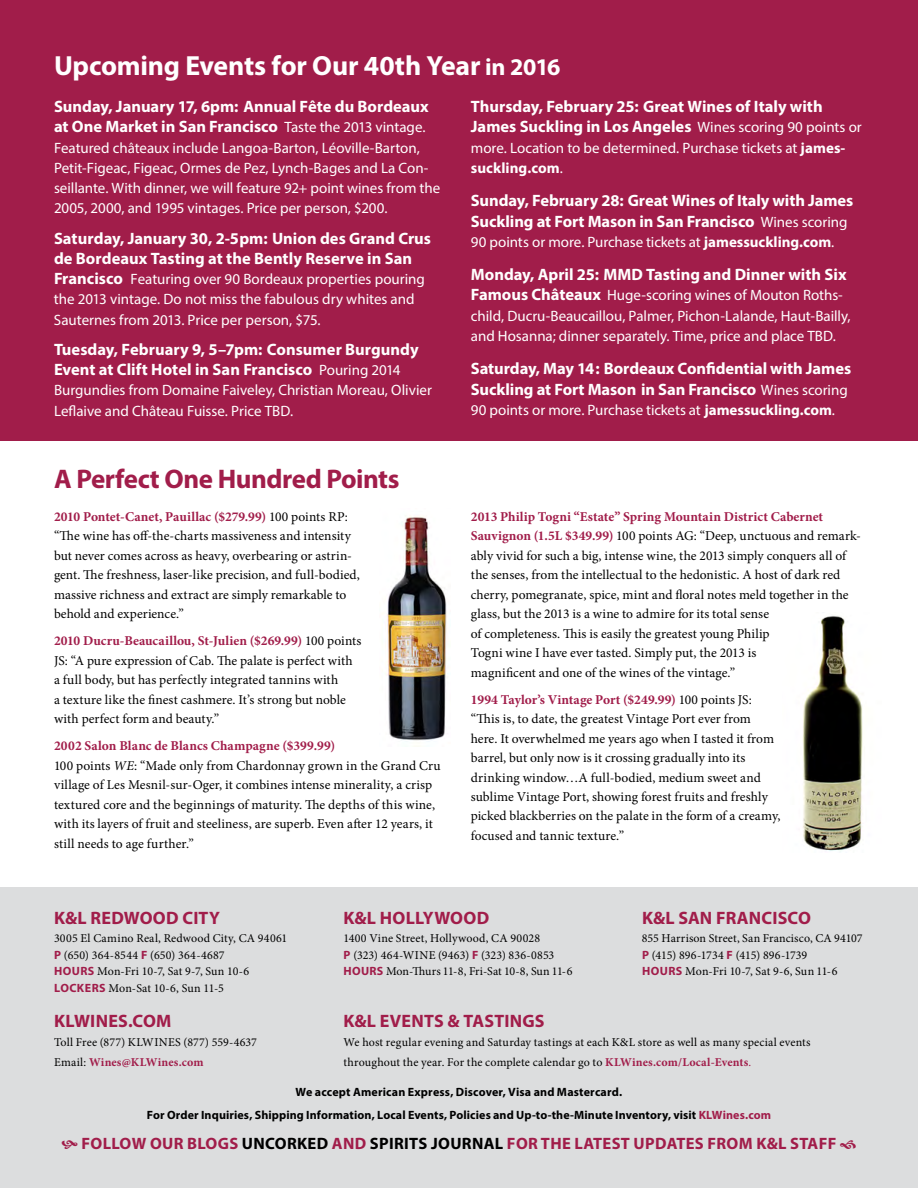
<style>
.page{position:relative;width:918px;height:1188px;background:#fff}
.page>*{position:absolute;margin:0;border:0;box-sizing:border-box;transform-origin:0 0}
.t1{font:700 27.75px "Myriad Pro";letter-spacing:-.01em;color:#fff}
.t2{font:700 27px "Myriad Pro";letter-spacing:-.02em;color:#a11d4a}
.t3{font:700 18px "Myriad Pro";letter-spacing:.01em;color:#a11d4a}
.t4{font:700 16.5px/20.2px "Myriad Pro";color:#fff}
.t5{font:700 16.5px "Myriad Pro";letter-spacing:.02em;color:#a11d4a}
.t6{font:15px/20.2px "Myriad Pro";color:#fff}
.t7{font:13.5px/19.5px "Minion Pro";letter-spacing:.005em;color:#000}
.t8{font:12px/16.5px "Minion Pro";letter-spacing:.01em;color:#000}
.t9{font:700 12px "Myriad Pro";letter-spacing:.01em;color:#000}
.s1{font-size:24px}
.s2{font-weight:400;font-size:15px}
.s3{font-weight:700;font-size:16.5px}
.s4{font-weight:700}
.s5{font-weight:700;color:#a11d4a}
.s6{font-style:italic}
.s7{font-family:"Myriad Pro";font-weight:700;color:#a11d4a}
.s8{color:#a11d4a}
.s9{color:#000}
</style>
<div class="page">
<div style="left:0;top:0;width:918px;height:441px;background:#a11d4a"></div>
<img style="left:387px;top:516px;width:60px;height:231px">
<img style="left:802px;top:615px;width:61px;height:237px">
<div style="left:0;top:888px;width:918px;height:300px;background:#dcddde"></div>
<h1 class="t1" style="left:54px;top:47px;width:508px">Upcoming Events for Our 40th Year <span class="s1">in 2016</span></h1>
<p class="t4" style="left:54px;top:96px;width:376px">Sunday, January 17, 6pm: Annual Fête du Bordeaux at One Market in San Francisco <span class="s2">Taste the 2013 vintage.</span></p>
<p class="t6" style="left:54px;top:137px;width:388px">Featured châteaux include Langoa-Barton, Léoville-Barton, Petit-Figeac, Figeac, Ormes de Pez, Lynch-Bages and La Con&shy;seillante. With dinner, we will feature 92+ point wines from the 2005, 2000, and 1995 vintages. Price per person, $200.</p>
<p class="t4" style="left:54px;top:227px;width:379px">Saturday, January 30, 2-5pm: Union des Grand Crus de Bordeaux Tasting at the Bently Reserve in San</p>
<p class="t6" style="left:54px;top:269px;width:373px"><span class="s3">Francisco</span> Featuring over 90 Bordeaux properties pouring the 2013 vintage. Do not miss the fabulous dry whites and<br>Sauternes from 2013. Price per person, $75.</p>
<p class="t4" style="left:54px;top:339px;width:366px">Tuesday, February 9, 5–7pm: Consumer Burgundy<br>Event at Clift Hotel in San Francisco <span class="s2">Pouring 2014</span></p>
<p class="t6" style="left:54px;top:380px;width:380px">Burgundies from Domaine Faiveley, Christian Moreau, Olivier<br>Leflaive and Château Fuisse. Price TBD.</p>
<p class="t4" style="left:471px;top:96px;width:392px">Thursday, February 25: Great Wines of Italy with<br>James Suckling in Los Angeles <span class="s2">Wines scoring 90 points or</span></p>
<p class="t6" style="left:471px;top:137px;width:376px">more. Location to be determined. Purchase tickets at <span class="s4">james&shy;suckling.com</span>.</p>
<p class="t4" style="left:471px;top:190px;width:384px">Sunday, February 28: Great Wines of Italy with James<br>Suckling at Fort Mason in San Francisco <span class="s2">Wines scoring</span></p>
<p class="t6" style="left:471px;top:231px;width:365px">90 points or more. Purchase tickets at <span class="s4">jamessuckling.com</span>.</p>
<p class="t4" style="left:471px;top:264px;width:377px">Monday, April 25: MMD Tasting and Dinner with Six</p>
<p class="t6" style="left:471px;top:285px;width:381px"><span class="s3">Famous Châteaux</span> Huge-scoring wines of Mouton Roths&shy;child, Ducru-Beaucaillou, Palmer, Pichon-Lalande, Haut-Bailly, and Hosanna; dinner separately. Time, price and place TBD.</p>
<p class="t4" style="left:471px;top:358px;width:382px">Saturday, May 14: Bordeaux Confidential with James<br>Suckling at Fort Mason in San Francisco <span class="s2">Wines scoring</span></p>
<p class="t6" style="left:471px;top:400px;width:366px">90 points or more. Purchase tickets at <span class="s4">jamessuckling.com</span>.</p>
<h2 class="t2" style="left:54px;top:462px;width:347px">A Perfect One Hundred Points</h2>
<p class="t7" style="left:54px;top:507px;width:307px"><span class="s5">2010 Pontet-Canet, Pauillac ($279.99)</span> 100 points RP: “The wine has off-the-charts massiveness and intensity but never comes across as heavy, overbearing or astrin&shy;gent. The freshness, laser-like precision, and full-bodied, massive richness and extract are simply remarkable to behold and experience.”</p>
<p class="t7" style="left:54px;top:631px;width:309px"><span class="s5">2010 Ducru-Beaucaillou, St-Julien ($269.99)</span> 100 points JS: “A pure expression of Cab. The palate is perfect with a full body, but has perfectly integrated tannins with<br>a texture like the finest cashmere. It’s strong but noble with perfect form and beauty.”</p>
<p class="t7" style="left:54px;top:736px;width:388px"><span class="s5">2002 Salon Blanc de Blancs Champagne ($399.99)<br></span>100 points <span class="s6">WE</span>: “Made only from Chardonnay grown in the Grand Cru village of Les Mesnil-sur-Oger, it combines intense minerality, a crisp textured core and the beginnings of maturity. The depths of this wine, with its layers of fruit and steeliness, are superb. Even after 12 years, it still needs to age further.”</p>
<p class="t7" style="left:471px;top:507px;width:392px"><span class="s5">2013 Philip Togni “Estate” Spring Mountain District Cabernet Sauvignon (1.5L $349.99)</span> 100 points AG: “Deep, unctuous and remark&shy;ably vivid for such a big, intense wine, the 2013 simply conquers all of the senses, from the intellectual to the hedonistic. A host of dark red cherry, pomegranate, spice, mint and floral notes meld together in the glass, but the 2013 is a wine to admire for its total sense<br>of completeness. This is easily the greatest young Philip<br>Togni wine I have ever tasted. Simply put, the 2013 is<br>magnificent and one of the wines of the vintage.”</p>
<p class="t7" style="left:471px;top:690px;width:311px"><span class="s5">1994 Taylor’s Vintage Port ($249.99)</span> 100 points JS: “This is, to date, the greatest Vintage Port ever from here. It overwhelmed me years ago when I tasted it from barrel, but only now is it crossing gradually into its drinking window…A full-bodied, medium sweet and sublime Vintage Port, showing forest fruits and freshly picked blackberries on the palate in the form of a creamy, focused and tannic texture.”</p>
<h3 class="t3" style="left:54px;top:906px;width:167px">K&amp;L REDWOOD CITY</h3>
<p class="t8" style="left:54px;top:930px;width:235px">3005 El Camino Real, Redwood City, CA 94061<br><span class="s7">P</span> (650) 364-8544 <span class="s7">F</span> (650) 364-4687<br><span class="s7">HOURS</span> Mon-Fri 10-7, Sat 9-7, Sun 10-6<br><span class="s7">LOCKERS</span> Mon-Sat 10-6, Sun 11-5</p>
<h3 class="t3" style="left:54px;top:1010px;width:119px">KLWINES.COM</h3>
<p class="t8" style="left:54px;top:1033px;width:205px;line-height:19.5px">Toll Free (877) KLWINES (877) 559-4637<br>Email: <span class="s5">Wines@KLWines.com</span></p>
<h3 class="t3" style="left:344px;top:906px;width:147px">K&amp;L HOLLYWOOD</h3>
<p class="t8" style="left:343px;top:930px;width:231px">1400 Vine Street, Hollywood, CA 90028<br><span class="s7">P</span> (323) 464-WINE (9463) <span class="s7">F</span> (323) 836-0853<br><span class="s7">HOURS</span> Mon-Thurs 11-8, Fri-Sat 10-8, Sun 11-6</p>
<h3 class="t3" style="left:642px;top:906px;width:170px">K&amp;L SAN FRANCISCO</h3>
<p class="t8" style="left:642px;top:930px;width:222px">855 Harrison Street, San Francisco, CA 94107<br><span class="s7">P</span> (415) 896-1734 <span class="s7">F</span> (415) 896-1739<br><span class="s7">HOURS</span> Mon-Fri 10-7, Sat 9-6, Sun 11-6</p>
<h3 class="t3" style="left:344px;top:1010px;width:202px">K&amp;L EVENTS &amp; TASTINGS</h3>
<p class="t8" style="left:343px;top:1033px;width:469px;line-height:19.5px">We host regular evening and Saturday tastings at each K&amp;L store as well as many special events throughout the year. For the complete calendar go to <span class="s5">KLWines.com/Local-Events</span><span class="s8">.</span></p>
<p class="t9" style="left:296px;top:1084px;width:328px">We accept American Express, Discover, Visa and Mastercard.</p>
<p class="t9" style="left:147px;top:1108px;width:626px">For Order Inquiries, Shipping Information, Local Events, Policies and Up-to-the-Minute Inventory, visit <span class="s8">KLWines.com</span></p>
<p class="t5" style="left:82px;top:1133px;width:756px">FOLLOW OUR BLOGS <span class="s9">UNCORKED</span> AND <span class="s9">SPIRITS JOURNAL</span> FOR THE LATEST UPDATES FROM K&amp;L STAFF</p>
</div>
